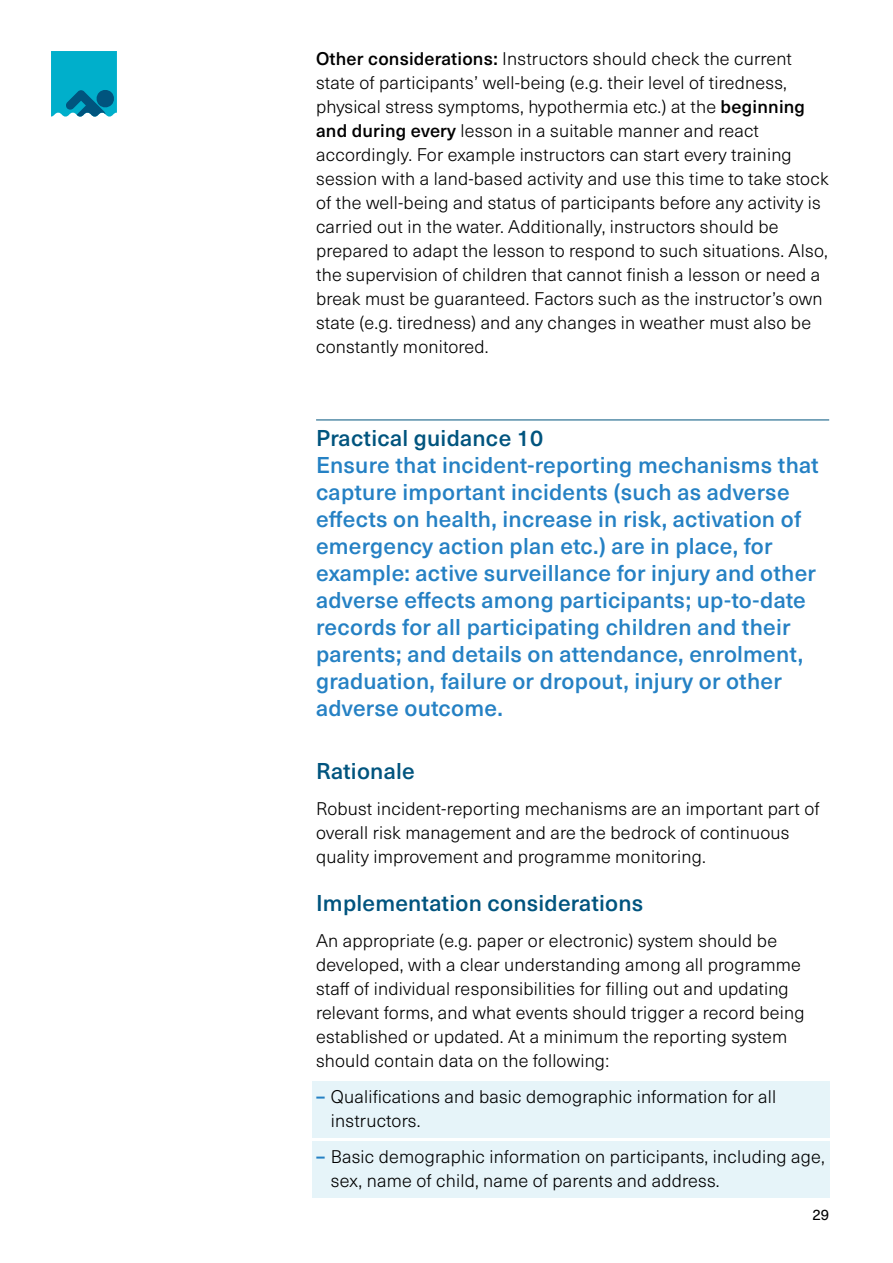
<style>
.page{position:relative;width:893px;height:1263px;background:#fff}
.page>*{position:absolute;margin:0;border:0;box-sizing:border-box;transform-origin:0 0}
.t1{font:500 22.5px/27px "Neue Haas Unica W1 G";letter-spacing:.01em;color:#2581c4}
.t2{font:500 22.5px "Neue Haas Unica W1 G";letter-spacing:.01em;color:#00547e}
.t3{font:300 18px/24px "Neue Haas Unica W1 G";letter-spacing:.01em;color:#000}
.t4{font:15px "Neue Haas Unica W1 G";color:#000}
.s1{font-weight:500}
.s2{font-weight:700;color:#2581c4}
</style>
<div class="page">
<hr style="left:316px;top:420px;width:513px;height:1px;background:#00547e">
<div style="left:312px;top:1081px;width:517px;height:56px;background:#e6f4f9"></div>
<div style="left:312px;top:1141px;width:517px;height:56px;background:#e6f4f9"></div>
<svg style="left:51px;top:51px;width:66px;height:66px;background:#09a2c0"></svg>
<p class="t3" style="left:316px;top:46px;width:514px"><span class="s1">Other considerations:</span> Instructors should check the current state of participants’ well-being (e.g. their level of tiredness, physical stress symptoms, hypothermia etc.) at the <span class="s1">beginning and during every</span> lesson in a suitable manner and react accordingly. For example instructors can start every training session with a land-based activity and use this time to take stock of the well-being and status of participants before any activity is carried out in the water. Additionally, instructors should be prepared to adapt the lesson to respond to such situations. Also, the supervision of children that cannot finish a lesson or need a break must be guaranteed. Factors such as the instructor’s own state (e.g. tiredness) and any changes in weather must also be constantly monitored.</p>
<p class="t2" style="left:316px;top:421px;width:229px">Practical guidance 10</p>
<p class="t1" style="left:316px;top:450px;width:504px">Ensure that incident-reporting mechanisms that capture important incidents (such as adverse effects on health, increase in risk, activation of emergency action plan etc.) are in place, for example: active surveillance for injury and other adverse effects among participants; up-to-date records for all participating children and their parents; and details on attendance, enrolment, graduation, failure or dropout, injury or other adverse outcome.</p>
<p class="t2" style="left:316px;top:754px;width:100px">Rationale</p>
<p class="t3" style="left:316px;top:796px;width:505px">Robust incident-reporting mechanisms are an important part of overall risk management and are the bedrock of continuous quality improvement and programme monitoring.</p>
<p class="t2" style="left:316px;top:886px;width:329px">Implementation considerations</p>
<p class="t3" style="left:316px;top:928px;width:490px">An appropriate (e.g. paper or electronic) system should be developed, with a clear understanding among all programme staff of individual responsibilities for filling out and updating relevant forms, and what events should trigger a record being established or updated. At a minimum the reporting system should contain data on the following:</p>
<p class="t3" style="left:331px;top:1083px;width:447px;text-indent:-15px"><span class="s2">–</span> Qualifications and basic demographic information for all instructors.</p>
<p class="t3" style="left:331px;top:1143px;width:495px;text-indent:-15px"><span class="s2">–</span> Basic demographic information on participants, including age, sex, name of child, name of parents and address.</p>
<p class="t4" style="left:812px;top:1204px;width:18px">29</p>
</div>
